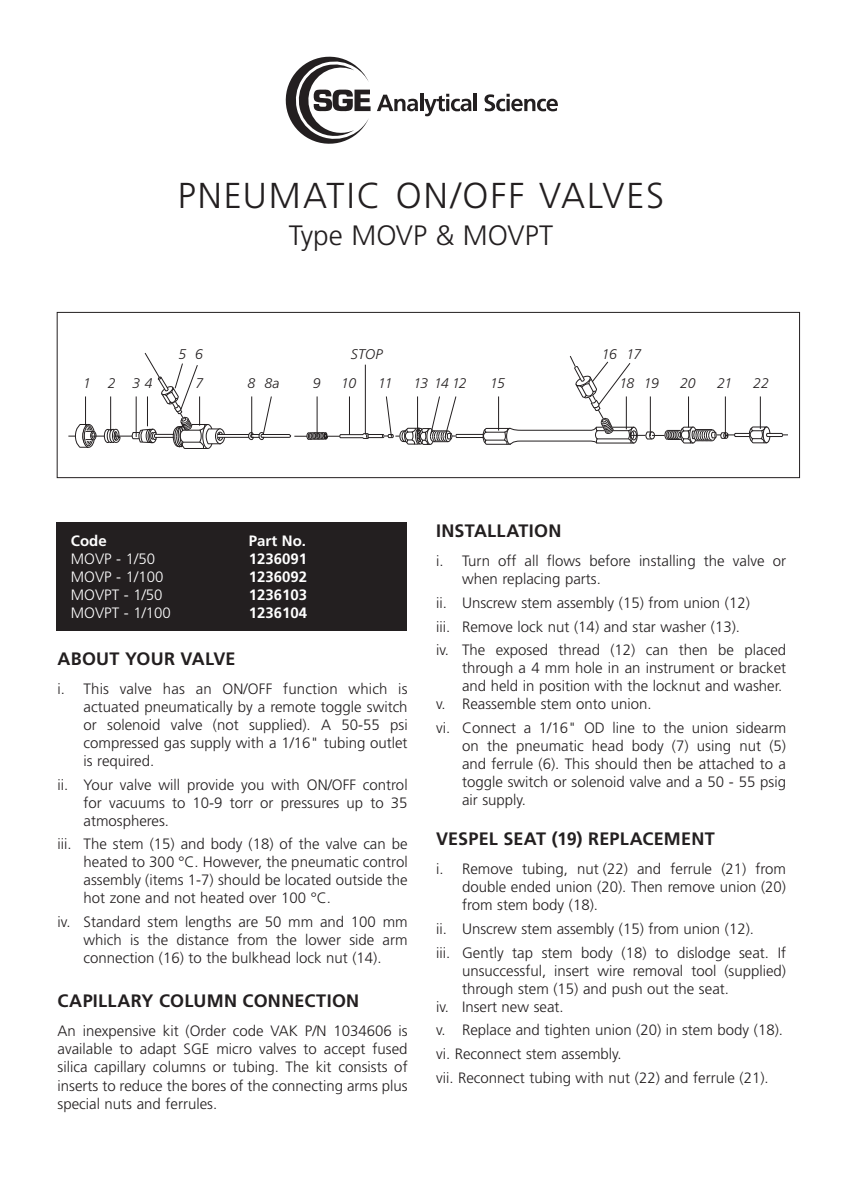
<style>
.page{position:relative;width:842px;height:1191px;background:#fff}
.page>*{position:absolute;margin:0;border:0;box-sizing:border-box;transform-origin:0 0}
.t1{font:300 36px "Frutiger";letter-spacing:.055em;color:#231f20}
.t2{font:300 28px "Frutiger";color:#231f20}
.subtitles{font:700 18px "Frutiger";letter-spacing:.015em;color:#231f20}
.body{font:700 18px "Frutiger";letter-spacing:.015em;color:#231f20}
.body-2{font:300 15px/18px "Frutiger";color:#231f20;text-align:justify}
.t3{font:300 15px "Frutiger";color:#fff}
.t4{font:700 15px "Frutiger";color:#fff}
.t5{font:italic 300 14px "Frutiger";letter-spacing:-.04em;color:#231f20}
</style>
<div class="page">
<div style="left:57px;top:522px;width:350px;height:108px;background:#231f20"></div>
<div style="left:57px;top:312px;width:743px;height:166px;border:1px solid #231f20"></div>
<svg style="left:285px;top:56px;width:86px;height:88px"></svg>
<svg style="left:377px;top:95px;width:41px;height:16px"></svg>
<hr style="left:420px;top:93px;width:3px;height:18px;background:#231f20">
<svg style="left:424px;top:94px;width:47px;height:22px"></svg>
<hr style="left:473px;top:93px;width:4px;height:18px;background:#231f20">
<svg style="left:484px;top:94px;width:74px;height:17px"></svg>
<hr style="left:294px;top:436px;width:46px;height:1px;background:#231f20">
<svg style="left:306px;top:432px;width:22px;height:8px"></svg>
<hr style="left:317px;top:396px;width:1px;height:41px;background:#231f20">
<svg style="left:68px;top:353px;width:224px;height:96px"></svg>
<svg style="left:339px;top:356px;width:448px;height:89px"></svg>
<hr style="left:626px;top:396px;width:1px;height:33px;background:#231f20">
<p class="t1" style="left:178px;top:176px;width:488px">PNEUMATIC ON/OFF VALVES</p>
<p class="t2" style="left:289px;top:219px;width:266px">Type MOVP &amp; MOVPT</p>
<p class="t5" style="left:83px;top:375px;width:9px">1</p>
<p class="t5" style="left:108px;top:375px;width:9px">2</p>
<p class="t5" style="left:133px;top:375px;width:22px">3 4</p>
<p class="t5" style="left:351px;top:346px;width:33px">STOP</p>
<p class="t5" style="left:378px;top:375px;width:16px">11</p>
<p class="t5" style="left:413px;top:375px;width:55px">13 14 12</p>
<p class="t5" style="left:490px;top:375px;width:16px">15</p>
<p class="t5" style="left:179px;top:346px;width:9px">5</p>
<p class="t5" style="left:195px;top:346px;width:9px">6</p>
<p class="t5" style="left:195px;top:375px;width:9px">7</p>
<p class="t5" style="left:247px;top:375px;width:9px">8</p>
<p class="t5" style="left:264px;top:375px;width:17px">8a</p>
<p class="t5" style="left:313px;top:375px;width:9px">9</p>
<p class="t5" style="left:341px;top:375px;width:16px">10</p>
<p class="t5" style="left:602px;top:346px;width:16px">16</p>
<p class="t5" style="left:626px;top:346px;width:16px">17</p>
<p class="t5" style="left:619px;top:375px;width:16px">18</p>
<p class="t5" style="left:644px;top:375px;width:16px">19</p>
<p class="t5" style="left:680px;top:375px;width:17px">20</p>
<p class="t5" style="left:717px;top:375px;width:17px">21</p>
<p class="t5" style="left:753px;top:375px;width:17px">22</p>
<p class="t4" style="left:71px;top:532px;width:37px">CODE</p>
<p class="t4" style="left:249px;top:532px;width:59px">PART NO.</p>
<p class="t3" style="left:71px;top:550px;width:86px">MOVP - 1/50</p>
<p class="t4" style="left:249px;top:550px;width:60px">1236091</p>
<p class="t3" style="left:71px;top:568px;width:94px">MOVP - 1/100</p>
<p class="t4" style="left:249px;top:568px;width:60px">1236092</p>
<p class="t3" style="left:71px;top:586px;width:93px">MOVPT - 1/50</p>
<p class="t4" style="left:249px;top:586px;width:60px">1236103</p>
<p class="t3" style="left:71px;top:604px;width:102px">MOVPT - 1/100</p>
<p class="t4" style="left:249px;top:604px;width:60px">1236104</p>
<p class="subtitles" style="left:58px;top:648px;width:180px">ABOUT YOUR VALVE</p>
<p class="body-2" style="left:84px;top:680px;width:326px;text-indent:-26px">i. This valve has an ON/OFF function which is actuated pneumatically by a remote toggle switch or solenoid valve (not supplied). A 50-55 psi compressed gas supply with a 1/16" tubing outlet is required.</p>
<p class="body-2" style="left:84px;top:775px;width:326px;text-indent:-26px">ii. Your valve will provide you with ON/OFF control for vacuums to 10-9 torr or pressures up to 35 atmospheres.</p>
<p class="body-2" style="left:84px;top:835px;width:326px;text-indent:-26px">iii. The stem (15) and body (18) of the valve can be heated to 300 °C. However, the pneumatic control assembly (items 1-7) should be located outside the hot zone and not heated over 100 °C.</p>
<p class="body-2" style="left:84px;top:913px;width:326px;text-indent:-26px">iv. Standard stem lengths are 50 mm and 100 mm which is the distance from the lower side arm connection (16) to the bulkhead lock nut (14).</p>
<p class="subtitles" style="left:58px;top:990px;width:303px">CAPILLARY COLUMN CONNECTION</p>
<p class="body-2" style="left:58px;top:1022px;width:352px">An inexpensive kit (Order code VAK P/N 1034606 is available to adapt SGE micro valves to accept fused silica capillary columns or tubing. The kit consists of inserts to reduce the bores of the connecting arms plus special nuts and ferrules.</p>
<p class="body" style="left:436px;top:520px;width:127px">INSTALLATION</p>
<p class="body-2" style="left:462px;top:552px;width:326px;text-indent:-26px">i. Turn off all flows before installing the valve or when replacing parts.</p>
<p class="body-2" style="left:436px;top:594px;width:315px">ii. Unscrew stem assembly (15) from union (12)</p>
<p class="body-2" style="left:436px;top:617px;width:306px">iii. Remove lock nut (14) and star washer (13).</p>
<p class="body-2" style="left:462px;top:641px;width:326px;text-indent:-26px">iv. The exposed thread (12) can then be placed through a 4 mm hole in an instrument or bracket and held in position with the locknut and washer.</p>
<p class="body-2" style="left:436px;top:695px;width:217px">v. Reassemble stem onto union.</p>
<p class="body-2" style="left:462px;top:719px;width:326px;text-indent:-26px">vi. Connect a 1/16" OD line to the union sidearm on the pneumatic head body (7) using nut (5) and ferrule (6). This should then be attached to a toggle switch or solenoid valve and a 50 - 55 psig air supply.</p>
<p class="subtitles" style="left:436px;top:828px;width:280px">VESPEL SEAT (19) REPLACEMENT</p>
<p class="body-2" style="left:462px;top:860px;width:326px;text-indent:-26px">i. Remove tubing, nut (22) and ferrule (21) from double ended union (20). Then remove union (20) from stem body (18).</p>
<p class="body-2" style="left:436px;top:920px;width:320px">ii. Unscrew stem assembly (15) from union (12).</p>
<p class="body-2" style="left:462px;top:943px;width:326px;text-indent:-26px">iii. Gently tap stem body (18) to dislodge seat. If unsuccessful, insert wire removal tool (supplied) through stem (15) and push out the seat.</p>
<p class="body-2" style="left:436px;top:997px;width:129px">iv. Insert new seat.</p>
<p class="body-2" style="left:436px;top:1021px;width:348px">v. Replace and tighten union (20) in stem body (18).</p>
<p class="body-2" style="left:436px;top:1045px;width:187px">vi. Reconnect stem assembly.</p>
<p class="body-2" style="left:436px;top:1068px;width:334px">vii. Reconnect tubing with nut (22) and ferrule (21).</p>
</div>
